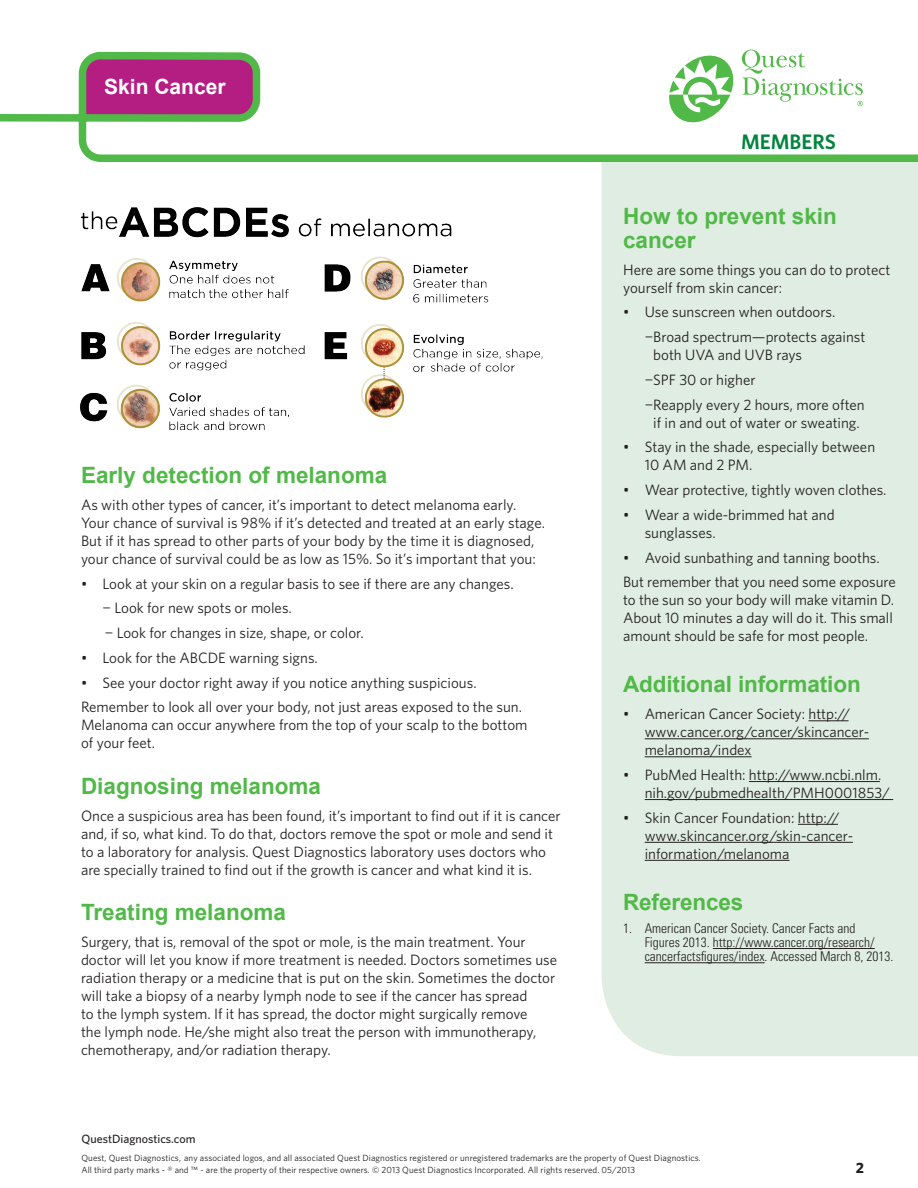
<style>
.page{position:relative;width:918px;height:1188px;background:#fff}
.page>*{position:absolute;margin:0;border:0;box-sizing:border-box;transform-origin:0 0}
.Body_Heads{font:700 22.5px/24px "Arial";color:#51b948}
.Sidebar_Headers{font:700 22.5px "Arial";letter-spacing:-.005em;color:#51b948}
.Body_Heads-2{font:700 21px "Arial";color:#fff}
.t1{font:600 21px "Whitney";color:#00843d}
.Body_Copy{font:15px/18px "Whitney";color:#231f20}
.Bullets{font:15px "Whitney";color:#231f20}
.Body_Copy-2{font:700 15px "Whitney";color:#231f20}
.t2{font:300 condensed 13.5px/14.2px "Univers";color:#231f20}
.t3{font:500 12px "Whitney";color:#231f20}
.t4{font:9px/12px "Whitney";letter-spacing:.01em;color:#231f20}
</style>
<div class="page">
<div style="left:602px;top:166px;width:316px;height:890px;background:#e0ede2"></div>
<hr style="left:809px;top:720px;width:40px;height:1px;background:#231f20">
<hr style="left:645px;top:738px;width:224px;height:1px;background:#231f20">
<hr style="left:645px;top:756px;width:107px;height:1px;background:#231f20">
<hr style="left:749px;top:781px;width:131px;height:1px;background:#231f20">
<hr style="left:645px;top:799px;width:248px;height:1px;background:#231f20">
<hr style="left:798px;top:824px;width:40px;height:1px;background:#231f20">
<hr style="left:645px;top:842px;width:208px;height:1px;background:#231f20">
<hr style="left:645px;top:860px;width:145px;height:1px;background:#231f20">
<hr style="left:713px;top:948px;width:162px;height:1px;background:#231f20">
<hr style="left:645px;top:962px;width:120px;height:1px;background:#231f20">
<svg style="left:0;top:49px;width:918px;height:117px"></svg>
<img style="left:80px;top:256px;width:463px;height:175px">
<img style="left:81px;top:207px;width:371px;height:31px">
<p class="Body_Heads-2" style="left:104px;top:75px;width:123px">Skin Cancer</p>
<p class="Body_Heads" style="left:81px;top:463px;width:308px">Early detection of melanoma</p>
<p class="Body_Copy" style="left:81px;top:495px;width:465px">As with other types of cancer, it’s important to detect melanoma early.<br>Your chance of survival is 98% if it’s detected and treated at an early stage.<br>But if it has spread to other parts of your body by the time it is diagnosed, your chance of survival could be as low as 15%. So it’s important that you:</p>
<p class="Body_Copy" style="left:81px;top:574px;width:434px">• Look at your skin on a regular basis to see if there are any changes.</p>
<p class="Bullets" style="left:103px;top:599px;width:191px">¬ Look for new spots or moles.</p>
<p class="Bullets" style="left:105px;top:624px;width:260px">¬ Look for changes in size, shape, or color.</p>
<p class="Body_Copy" style="left:81px;top:648px;width:238px">• Look for the ABCDE warning signs.</p>
<p class="Body_Copy" style="left:81px;top:673px;width:397px">• See your doctor right away if you notice anything suspicious.</p>
<p class="Body_Copy" style="left:81px;top:698px;width:448px">Remember to look all over your body, not just areas exposed to the sun.<br>Melanoma can occur anywhere from the top of your scalp to the bottom of your feet.</p>
<p class="Body_Heads" style="left:81px;top:774px;width:242px">Diagnosing melanoma</p>
<p class="Body_Copy" style="left:81px;top:806px;width:481px">Once a suspicious area has been found, it’s important to find out if it is cancer and, if so, what kind. To do that, doctors remove the spot or mole and send it to a laboratory for analysis. Quest Diagnostics laboratory uses doctors who are specially trained to find out if the growth is cancer and what kind it is.</p>
<p class="Body_Heads" style="left:81px;top:901px;width:207px">Treating melanoma</p>
<p class="Body_Copy" style="left:81px;top:933px;width:478px">Surgery, that is, removal of the spot or mole, is the main treatment. Your doctor will let you know if more treatment is needed. Doctors sometimes use radiation therapy or a medicine that is put on the skin. Sometimes the doctor will take a biopsy of a nearby lymph node to see if the cancer has spread<br>to the lymph system. If it has spread, the doctor might surgically remove<br>the lymph node. He/she might also treat the person with immunotherapy, chemotherapy, and/or radiation therapy.</p>
<p class="t1" style="left:741px;top:128px;width:97px">MEMBERS</p>
<p class="Body_Heads" style="left:623px;top:204px;width:215px">How to prevent skin cancer</p>
<p class="Body_Copy" style="left:623px;top:260px;width:269px">Here are some things you can do to protect yourself from skin cancer:</p>
<p class="Body_Copy" style="left:623px;top:303px;width:214px">• Use sunscreen when outdoors.</p>
<p class="Body_Copy" style="left:653px;top:328px;width:214px;text-indent:-9px">¬Broad spectrum—protects against both UVA and UVB rays</p>
<p class="Body_Copy" style="left:645px;top:371px;width:112px">¬SPF 30 or higher</p>
<p class="Body_Copy" style="left:645px;top:395px;width:222px;text-align:center">¬Reapply every 2 hours, more often if in and out of water or sweating.</p>
<p class="Body_Copy" style="left:645px;top:438px;width:232px;text-indent:-22px">• Stay in the shade, especially between<br>10 AM and 2 PM.</p>
<p class="Body_Copy" style="left:623px;top:481px;width:265px">• Wear protective, tightly woven clothes.</p>
<p class="Body_Copy" style="left:645px;top:506px;width:192px;text-indent:-22px">• Wear a wide-brimmed hat and sunglasses.</p>
<p class="Body_Copy" style="left:623px;top:548px;width:258px">• Avoid sunbathing and tanning booths.</p>
<p class="Body_Copy" style="left:623px;top:573px;width:274px">But remember that you need some exposure to the sun so your body will make vitamin D.<br>About 10 minutes a day will do it. This small amount should be safe for most people.</p>
<p class="Sidebar_Headers" style="left:623px;top:672px;width:239px">Additional information</p>
<p class="Body_Copy" style="left:645px;top:705px;width:226px;text-indent:-22px">• American Cancer Society: http:// www.cancer.org/cancer/skincancer&shy;melanoma/index</p>
<p class="Body_Copy" style="left:645px;top:766px;width:247px;text-indent:-22px">• PubMed Health: http://www.ncbi.nlm. nih.gov/pubmedhealth/PMH0001853/</p>
<p class="Body_Copy" style="left:645px;top:808px;width:210px;text-indent:-22px">• Skin Cancer Foundation: http:// www.skincancer.org/skin-cancer&shy;information/melanoma</p>
<p class="Sidebar_Headers" style="left:623px;top:889px;width:122px">References</p>
<p class="t2" style="left:645px;top:921px;width:250px;text-indent:-22px">1. American Cancer Society. Cancer Facts and<br>Figures 2013. http://www.cancer.org/research/ cancerfactsfigures/index. Accessed March 8, 2013.</p>
<p class="t3" style="left:81px;top:1131px;width:116px">QuestDiagnostics.com</p>
<p class="t4" style="left:81px;top:1152px;width:621px">Quest, Quest Diagnostics, any associated logos, and all associated Quest Diagnostics registered or unregistered trademarks are the property of Quest Diagnostics.<br>All third party marks - ® and ™ - are the property of their respective owners. © 2013 Quest Diagnostics Incorporated. All rights reserved. 05/2013</p>
<p class="Body_Copy-2" style="left:856px;top:1158px;width:10px">2</p>
</div>
